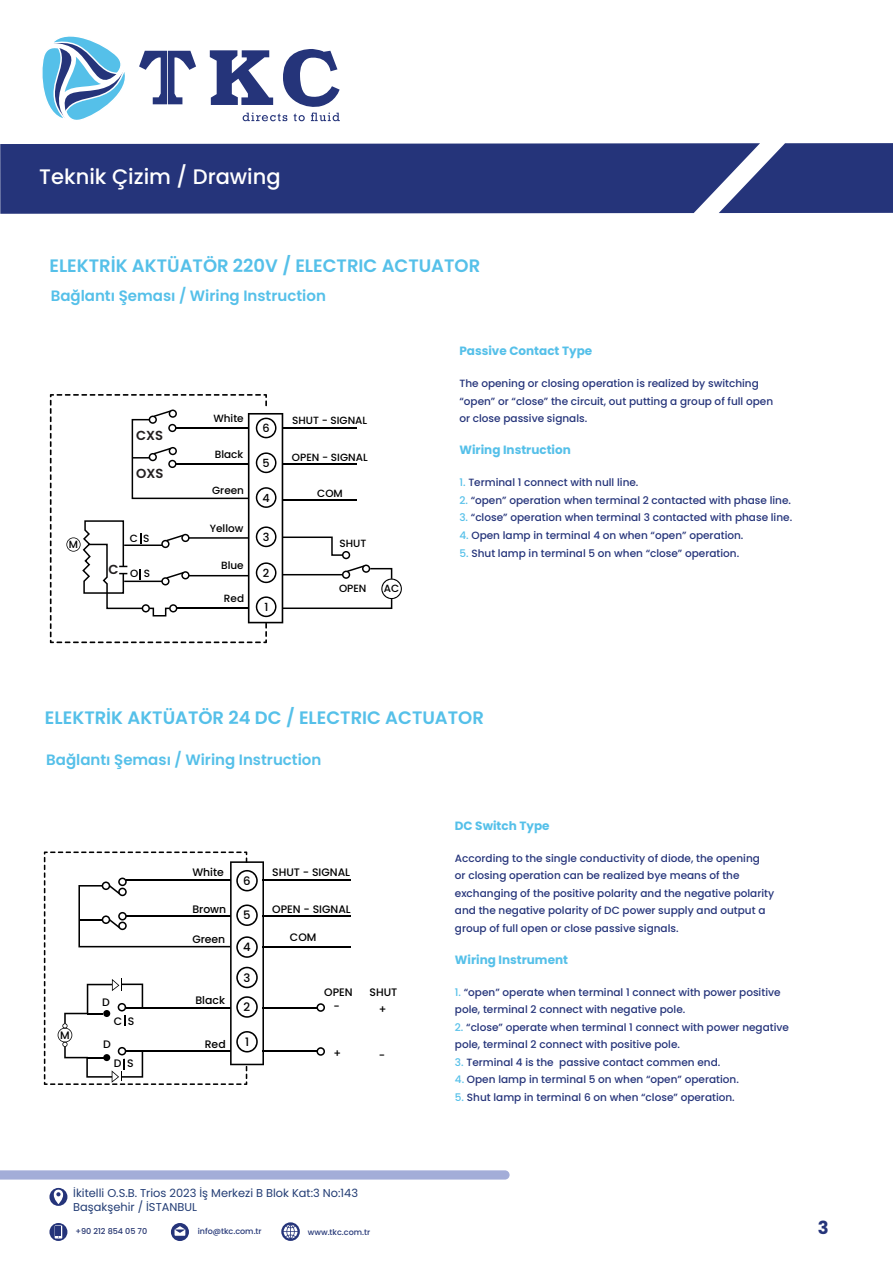
<style>
.page{position:relative;width:893px;height:1263px;background:#fff}
.page>*{position:absolute;margin:0;border:0;box-sizing:border-box;transform-origin:0 0}
.t1{font:500 21px "Poppins";color:#fff}
.t2{font:600 18px "Poppins";color:#55c0e9}
.t3{font:700 18px "Poppins";color:#25347a}
.t4{font:600 15px "Poppins";color:#55c0e9}
.t5{font:600 13.05px "Poppins";color:#231f20}
.t6{font:700 12px "Poppins";color:#55c0e9}
.t7{font:500 11.7px "Poppins";color:#000}
.t8{font:11.4px/13.6px "Poppins";color:#223c74}
.t9{font:500 11.25px "Poppins";color:#000}
.t10{font:500 10.8px/16.8px "Poppins";color:#000;text-align:center}
.t11{font:500 10.5px/17.5px "Poppins";color:#25347a}
.t12{font:500 10.5px "Poppins";color:#000}
.t13{font:500 8.1px "Poppins";color:#273978}
.t14{font:500 8.1px "Poppins";color:#253570}
.s1{color:#55c0e9}
</style>
<div class="page">
<svg style="left:49px;top:1223px;width:18px;height:18px"></svg>
<svg style="left:171px;top:1223px;width:18px;height:18px"></svg>
<svg style="left:281px;top:1222px;width:19px;height:19px"></svg>
<svg style="left:49px;top:1188px;width:18px;height:18px"></svg>
<svg style="left:42px;top:36px;width:83px;height:84px"></svg>
<svg style="left:139px;top:51px;width:57px;height:53px"></svg>
<svg style="left:210px;top:49px;width:130px;height:72px"></svg>
<div style="left:760px;top:143px;width:133px;height:70px;background:#25347a"></div>
<div style="left:0;top:143px;width:760px;height:71px;background:#25347a"></div>
<svg style="left:0;top:1170px;width:510px;height:9px;background:#a6b0d9"></svg>
<svg style="left:44px;top:851px;width:203px;height:234px"></svg>
<hr style="left:263px;top:915px;width:88px;height:2px;background:#000">
<hr style="left:263px;top:946px;width:88px;height:1px;background:#000">
<hr style="left:263px;top:879px;width:88px;height:2px;background:#000">
<hr style="left:263px;top:1051px;width:54px;height:1px;background:#000">
<svg style="left:316px;top:1047px;width:9px;height:9px"></svg>
<hr style="left:263px;top:1007px;width:54px;height:1px;background:#000">
<svg style="left:316px;top:1003px;width:9px;height:9px"></svg>
<svg style="left:58px;top:861px;width:206px;height:222px"></svg>
<svg style="left:50px;top:394px;width:217px;height:249px"></svg>
<svg style="left:66px;top:409px;width:336px;height:214px"></svg>
<h1 class="t1" style="left:39px;top:165px;width:243px">Teknik Çizim / Drawing</h1>
<h2 class="t2" style="left:49px;top:256px;width:432px">ELEKTRİK AKTÜATÖR 220V / ELECTRIC ACTUATOR</h2>
<h3 class="t4" style="left:51px;top:287px;width:277px">Bağlantı Şeması / Wiring Instruction</h3>
<p class="t12" style="left:69px;top:538px;width:11px">M</p>
<p class="t5" style="left:136px;top:428px;width:29px">CXS</p>
<p class="t5" style="left:136px;top:466px;width:29px">OXS</p>
<p class="t12" style="left:130px;top:533px;width:21px">C S</p>
<p class="t12" style="left:109px;top:567px;width:43px"><sup>C</sup> O S</p>
<p class="t12" style="left:213px;top:412px;width:32px">White</p>
<p class="t12" style="left:292px;top:414px;width:77px">SHUT - SIGNAL</p>
<p class="t12" style="left:292px;top:451px;width:77px">OPEN - SIGNAL</p>
<p class="t12" style="left:317px;top:487px;width:27px">COM</p>
<p class="t9" style="left:262px;top:422px;width:9px">6</p>
<p class="t12" style="left:215px;top:448px;width:30px">Black</p>
<p class="t9" style="left:262px;top:456px;width:9px">5</p>
<p class="t12" style="left:212px;top:484px;width:33px">Green</p>
<p class="t9" style="left:262px;top:491px;width:9px">4</p>
<p class="t12" style="left:210px;top:522px;width:35px">Yellow</p>
<p class="t12" style="left:221px;top:559px;width:24px">Blue</p>
<p class="t12" style="left:224px;top:593px;width:22px">Red</p>
<p class="t9" style="left:263px;top:530px;width:8px">3</p>
<p class="t9" style="left:263px;top:566px;width:8px">2</p>
<p class="t9" style="left:264px;top:600px;width:5px">1</p>
<p class="t12" style="left:339px;top:537px;width:28px">SHUT</p>
<p class="t12" style="left:339px;top:582px;width:29px">OPEN</p>
<p class="t12" style="left:384px;top:583px;width:17px">AC</p>
<p class="t6" style="left:459px;top:344px;width:134px">Passive Contact Type</p>
<p class="t11" style="left:459px;top:375px;width:315px">The opening or closing operation is realized by switching “open” or “close” the circuit, out putting a group of full open or close passive signals.</p>
<p class="t6" style="left:459px;top:443px;width:113px">Wiring Instruction</p>
<p class="t11" style="left:459px;top:474px;width:181px"><span class="s1">1.</span> Terminal 1 connect with null line.</p>
<p class="t11" style="left:459px;top:491px;width:333px"><span class="s1">2.</span> “open” operation when terminal 2 contacted with phase line.</p>
<p class="t11" style="left:459px;top:509px;width:334px"><span class="s1">3.</span> “close” operation when terminal 3 contacted with phase line.</p>
<p class="t11" style="left:459px;top:527px;width:286px"><span class="s1">4.</span> Open lamp in terminal 4 on when “open” operation.</p>
<p class="t11" style="left:459px;top:544px;width:281px"><span class="s1">5.</span> Shut lamp in terminal 5 on when “close” operation.</p>
<h2 class="t2" style="left:45px;top:707px;width:440px">ELEKTRİK AKTÜATÖR 24 DC / ELECTRIC ACTUATOR</h2>
<h3 class="t4" style="left:46px;top:751px;width:277px">Bağlantı Şeması / Wiring Instruction</h3>
<p class="t10" style="left:60px;top:1026px;width:11px">M</p>
<p class="t10" style="left:102px;top:994px;width:9px">D</p>
<p class="t10" style="left:114px;top:1012px;width:22px">C S</p>
<p class="t10" style="left:114px;top:1055px;width:21px">D S</p>
<p class="t10" style="left:103px;top:1036px;width:9px">D</p>
<p class="t10" style="left:192px;top:863px;width:33px">White</p>
<p class="t10" style="left:272px;top:863px;width:79px">SHUT - SIGNAL</p>
<p class="t10" style="left:272px;top:901px;width:80px">OPEN - SIGNAL</p>
<p class="t10" style="left:290px;top:928px;width:28px">COM</p>
<p class="t7" style="left:243px;top:874px;width:9px">6</p>
<p class="t10" style="left:192px;top:900px;width:35px">Brown</p>
<p class="t10" style="left:192px;top:931px;width:35px">Green</p>
<p class="t7" style="left:243px;top:908px;width:9px">5</p>
<p class="t7" style="left:243px;top:940px;width:9px">4</p>
<p class="t10" style="left:195px;top:991px;width:31px">Black</p>
<p class="t10" style="left:205px;top:1035px;width:22px">Red</p>
<p class="t7" style="left:244px;top:971px;width:8px">3</p>
<p class="t7" style="left:244px;top:1000px;width:8px">2</p>
<p class="t7" style="left:245px;top:1035px;width:6px">1</p>
<p class="t10" style="left:324px;top:983px;width:30px">OPEN</p>
<p class="t10" style="left:370px;top:983px;width:29px">SHUT +</p>
<p class="t10" style="left:333px;top:998px;width:8px">-</p>
<p class="t10" style="left:333px;top:1045px;width:9px">+</p>
<p class="t10" style="left:379px;top:1047px;width:8px">-</p>
<p class="t6" style="left:455px;top:818px;width:96px">DC Switch Type</p>
<p class="t11" style="left:455px;top:849px;width:321px">According to the single conductivity of diode, the opening<br>or closing operation can be realized bye means of the exchanging of the positive polarity and the negative polarity and the negative polarity of DC power supply and output a group of full open or close passive signals.</p>
<p class="t6" style="left:455px;top:952px;width:115px">Wiring Instrument</p>
<p class="t11" style="left:455px;top:983px;width:327px"><span class="s1">1.</span> “open” operate when terminal 1 connect with power positive pole, terminal 2 connect with negative pole.</p>
<p class="t11" style="left:455px;top:1018px;width:336px"><span class="s1">2.</span> “close” operate when terminal 1 connect with power negative pole, terminal 2 connect with positive pole.</p>
<p class="t11" style="left:455px;top:1053px;width:267px"><span class="s1">3.</span> Terminal 4 is the passive contact commen end.</p>
<p class="t11" style="left:455px;top:1071px;width:285px"><span class="s1">4.</span> Open lamp in terminal 5 on when “open” operation.</p>
<p class="t11" style="left:455px;top:1088px;width:281px"><span class="s1">5.</span> Shut lamp in terminal 6 on when “close” operation.</p>
<p class="t8" style="left:73px;top:1186px;width:286px">İkitelli O.S.B. Trios 2023 İş Merkezi B Blok Kat:3 No:143<br>Başakşehir / İSTANBUL</p>
<p class="t14" style="left:75px;top:1227px;width:73px">+90 212 854 05 70</p>
<p class="t13" style="left:198px;top:1227px;width:65px">info@tkc.com.tr</p>
<p class="t13" style="left:308px;top:1227px;width:64px">www.tkc.com.tr</p>
<h2 class="t3" style="left:818px;top:1217px;width:12px">3</h2>
</div>
